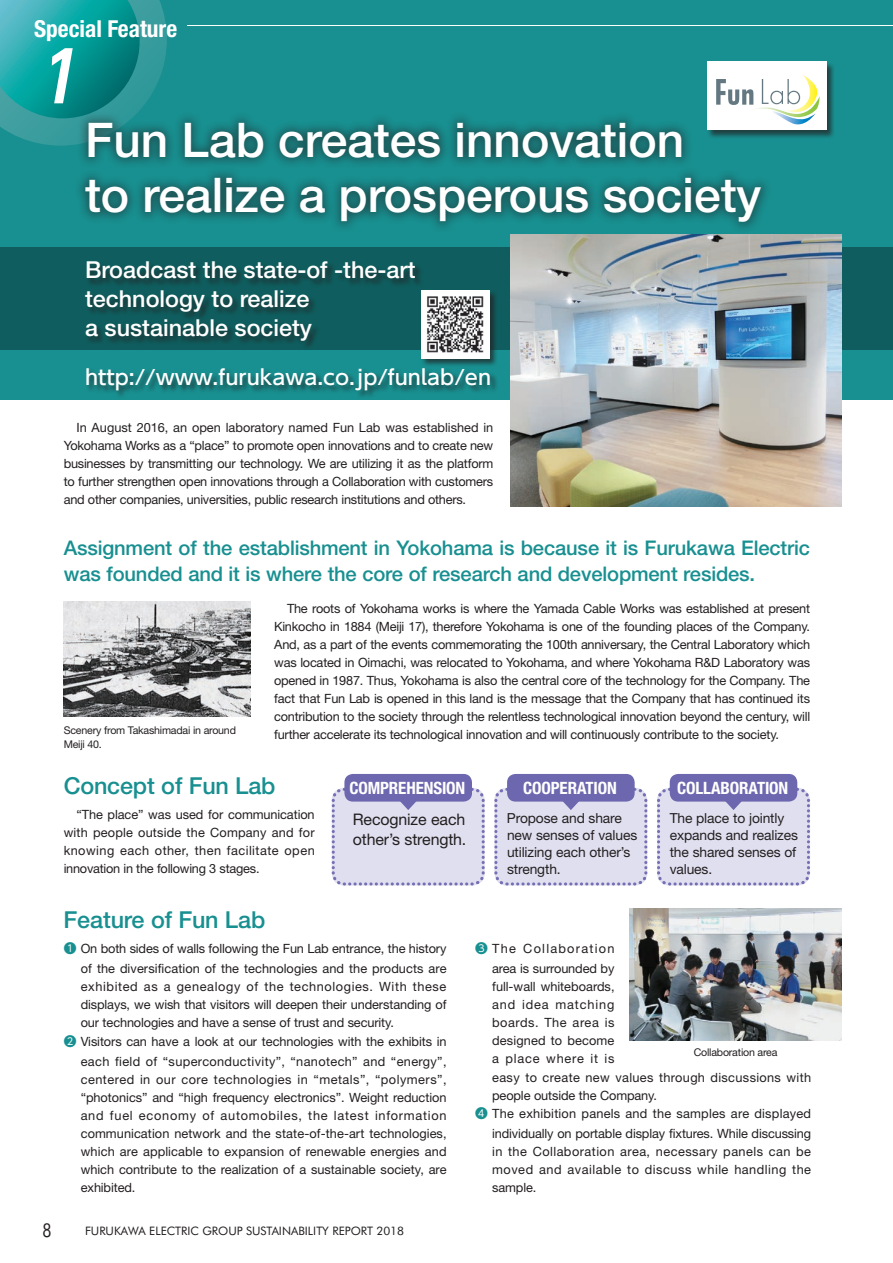
<style>
.page{position:relative;width:893px;height:1263px;background:#fff}
.page>*{position:absolute;margin:0;border:0;box-sizing:border-box;transform-origin:0 0}
.t1{font:italic 700 69.15px "UD Shin Go Pro De";color:#fff;scale:.9 1}
.t2{font:500 47.85px/55.3px "Helvetica Neue LT Pro";color:#fff}
.t3{font:500 23.4px/28.7px "Helvetica Neue LT Pro";color:#fff}
.t4{font:500 23.4px "Helvetica Neue LT Pro";letter-spacing:-.005em;color:#188f90}
.t5{font:700 condensed 23.4px "Helvetica Neue LT Pro";color:#fff}
.t6{font:500 20.25px/25.5px "Helvetica Neue LT Pro";letter-spacing:-.01em;color:#188f90}
.t7{font:500 20.25px "UD Shin Go Pro";color:#fff;scale:1.04 1}
.t8{font:19.2px "Futura BT";color:#231f20;scale:.8 1}
.t9{font:700 condensed 16.95px "Helvetica Neue LT Pro";letter-spacing:-.005em;color:#fff}
.t10{font:15.9px/20.2px "Helvetica Neue LT Pro";letter-spacing:-.01em;color:#231f20}
.t11{font:13.8px/17px "Helvetica Neue LT Pro";letter-spacing:-.01em;color:#231f20}
.t12{font:12.75px/18.1px "Helvetica Neue LT Pro";letter-spacing:-.005em;color:#231f20;text-align:justify}
.t13{font:12.75px "Helvetica Neue LT Pro";letter-spacing:.05em;color:#231f20}
.t14{font:12.75px "Helvetica Neue LT Pro";letter-spacing:.015em;color:#231f20}
.t15{font:12.75px "Helvetica Neue LT Pro";letter-spacing:.025em;color:#231f20}
.t16{font:12.75px/20px "Helvetica Neue LT Pro";letter-spacing:.045em;color:#231f20;text-align:right}
.t17{font:12.75px "Helvetica Neue LT Pro";letter-spacing:.04em;color:#231f20}
.t18{font:12.75px "Helvetica Neue LT Pro";letter-spacing:.07em;color:#231f20}
.t19{font:12.75px "Helvetica Neue LT Pro";letter-spacing:.065em;color:#231f20}
.t20{font:11.7px "Futura BT";color:#231f20}
.t21{font:10.65px/13.8px "Helvetica Neue LT Pro";letter-spacing:-.02em;color:#231f20}
.s1{font-family:"UD Shin Go Pro";color:#188f90}
</style>
<div class="page">
<div style="left:0;top:0;width:893px;height:400px;background:#188f90"></div>
<div style="left:344px;top:774px;width:128px;height:27px;background:#6c67ae;border-radius:9px"></div>
<div style="left:507px;top:774px;width:128px;height:27px;background:#6c67ae;border-radius:9px"></div>
<div style="left:670px;top:774px;width:127px;height:27px;background:#6c67ae;border-radius:9px"></div>
<hr style="left:187px;top:25px;width:706px;height:1px;background:#fff">
<svg style="left:0;top:0;width:167px;height:146px;background:#1b9b9b"></svg>
<div style="left:74px;top:111px;width:698px;height:123px;background:#231f20;opacity:.5"></div>
<img style="left:64px;top:602px;width:187px;height:114px">
<img style="left:629px;top:909px;width:213px;height:132px">
<div style="left:0;top:248px;width:893px;height:102px;background:#0f5d5e"></div>
<div style="left:707px;top:61px;width:128px;height:77px;background:#231f20;opacity:.7"></div>
<div style="left:707px;top:62px;width:119px;height:68px;background:#fff"></div>
<svg style="left:716px;top:75px;width:104px;height:50px"></svg>
<img style="left:510px;top:235px;width:332px;height:271px">
<div style="left:86px;top:367px;width:413px;height:31px;background:#231f20;opacity:.7"></div>
<div style="left:85px;top:261px;width:339px;height:88px;background:#231f20;opacity:.7"></div>
<svg style="left:331px;top:786px;width:317px;height:100px"></svg>
<svg style="left:657px;top:786px;width:153px;height:100px;background:#cdcce4"></svg>
<div style="left:420px;top:290px;width:78px;height:77px;background:#231f20;opacity:.7"></div>
<div style="left:421px;top:290px;width:68px;height:68px;background:#fff"></div>
<img style="left:427px;top:296px;width:57px;height:57px">
<h3 class="t5" style="left:34px;top:15px;width:145px">Special Feature</h3>
<h1 class="t1" style="left:37px;top:21px;width:68px">1</h1>
<h2 class="t2" style="left:85px;top:112px;width:678px">Fun Lab creates innovation<br>to realize a prosperous society</h2>
<h3 class="t3" style="left:85px;top:255px;width:332px">Broadcast the state-of -the-art technology to realize<br>a sustainable society</h3>
<h3 class="t7" style="left:85px;top:360px;width:392px">http://www.furukawa.co.jp/funlab/en</h3>
<p class="t12" style="left:64px;top:418px;width:431px;text-indent:13px">In August 2016, an open laboratory named Fun Lab was established in Yokohama Works as a “place” to promote open innovations and to create new businesses by transmitting our technology. We are utilizing it as the platform to further strengthen open innovations through a Collaboration with customers and other companies, universities, public research institutions and others.</p>
<h3 class="t6" style="left:64px;top:535px;width:748px">Assignment of the establishment in Yokohama is because it is Furukawa Electric was founded and it is where the core of research and development resides.</h3>
<p class="t21" style="left:64px;top:723px;width:174px">Scenery from Takashimadai in around<br>Meiji 40.</p>
<p class="t12" style="left:274px;top:599px;width:537px;text-indent:13px">The roots of Yokohama works is where the Yamada Cable Works was established at present Kinkocho in 1884 (Meiji 17), therefore Yokohama is one of the founding places of the Company.<br>And, as a part of the events commemorating the 100th anniversary, the Central Laboratory which was located in Oimachi, was relocated to Yokohama, and where Yokohama R&amp;D Laboratory was opened in 1987. Thus, Yokohama is also the central core of the technology for the Company. The fact that Fun Lab is opened in this land is the message that the Company that has continued its contribution to the society through the relentless technological innovation beyond the century, will further accelerate its technological innovation and will continuously contribute to the society.</p>
<h3 class="t4" style="left:64px;top:772px;width:213px">Concept of Fun Lab</h3>
<p class="t12" style="left:64px;top:805px;width:253px;text-indent:13px">“The place” was used for communication with people outside the Company and for knowing each other, then facilitate open innovation in the following 3 stages.</p>
<h3 class="t9" style="left:350px;top:777px;width:117px">COMPREHENSION</h3>
<p class="t10" style="left:353px;top:809px;width:115px">Recognize each other’s strength.</p>
<h3 class="t9" style="left:523px;top:777px;width:95px">COOPERATION</h3>
<p class="t11" style="left:507px;top:809px;width:132px">Propose and share new senses of values utilizing each other’s strength.</p>
<h3 class="t9" style="left:677px;top:777px;width:113px">COLLABORATION</h3>
<p class="t11" style="left:670px;top:809px;width:130px">The place to jointly expands and realizes the shared senses of values.</p>
<h3 class="t4" style="left:64px;top:906px;width:203px">Feature of Fun Lab</h3>
<p class="t12" style="left:64px;top:938px;width:384px;line-height:20px;text-align:right"><span class="s1">❶</span> On both sides of walls following the Fun Lab entrance, the history of the diversification of the technologies and the products are</p>
<p class="t13" style="left:81px;top:979px;width:367px">exhibited as a genealogy of the technologies. With these</p>
<p class="t12" style="left:81px;top:995px;width:367px">displays, we wish that visitors will deepen their understanding of</p>
<p class="t12" style="left:81px;top:1013px;width:315px">our technologies and have a sense of trust and security.</p>
<p class="t12" style="left:64px;top:1032px;width:384px"><span class="s1">❷</span> Visitors can have a look at our technologies with the exhibits in</p>
<p class="t12" style="left:81px;top:1052px;width:367px">each field of “superconductivity”, “nanotech” and “energy”, centered in our core technologies in “metals”, “polymers”, “photonics” and “high frequency electronics”. Weight reduction and fuel economy of automobiles, the latest information communication network and the state-of-the-art technologies, which are applicable to expansion of renewable energies and which contribute to the realization of a sustainable society, are exhibited.</p>
<h3 class="t8" style="left:43px;top:1218px;width:13px">8</h3>
<p class="t20" style="left:85px;top:1223px;width:321px">FURUKAWA ELECTRIC GROUP SUSTAINABILITY REPORT 2018</p>
<p class="t16" style="left:475px;top:938px;width:141px"><span class="s1">❸</span> The Collaboration area is surrounded by</p>
<p class="t12" style="left:492px;top:977px;width:124px">full-wall whiteboards,</p>
<p class="t18" style="left:492px;top:997px;width:124px">and idea matching</p>
<p class="t17" style="left:492px;top:1015px;width:124px">boards. The area is</p>
<p class="t12" style="left:492px;top:1031px;width:124px">designed to become</p>
<p class="t19" style="left:492px;top:1051px;width:124px">a place where it is</p>
<p class="t15" style="left:492px;top:1069px;width:321px">easy to create new values through discussions with</p>
<p class="t12" style="left:492px;top:1086px;width:167px">people outside the Company.</p>
<p class="t14" style="left:475px;top:1106px;width:338px"><span class="s1">❹</span> The exhibition panels and the samples are displayed</p>
<p class="t12" style="left:492px;top:1124px;width:321px">individually on portable display fixtures. While discussing in the Collaboration area, necessary panels can be moved and available to discuss while handling the sample.</p>
<p class="t21" style="left:694px;top:1045px;width:85px">Collaboration area</p>
</div>
